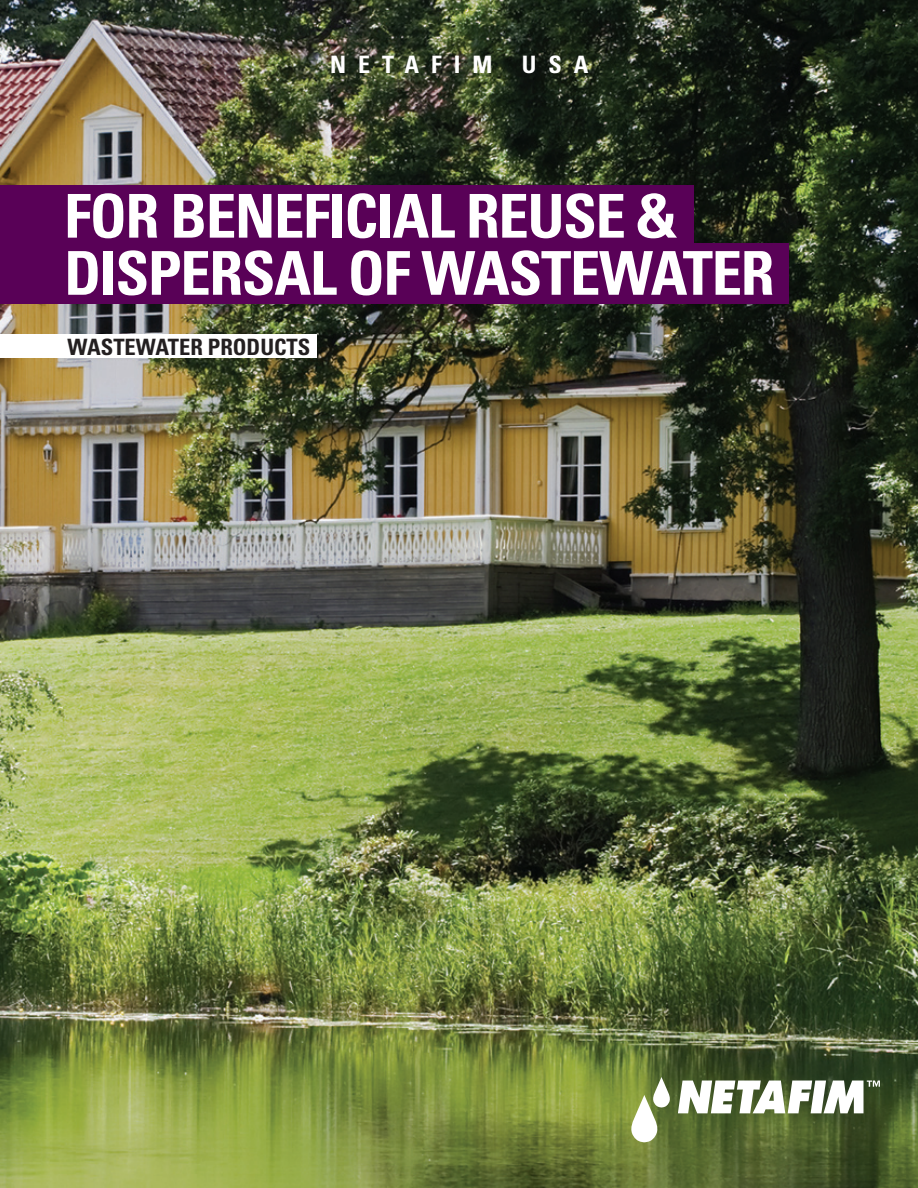
<style>
.page{position:relative;width:918px;height:1188px;background:#fff}
.page>*{position:absolute;margin:0;border:0;box-sizing:border-box;transform-origin:0 0}
.t1{font:700 condensed 60.45px "Univers";letter-spacing:-.02em;color:#fff}
.t2{font:700 condensed 24px "Univers";letter-spacing:.5em;color:#fff}
.t3{font:700 condensed 22.5px "Univers";color:#231f20}
</style>
<div class="page">
<img style="left:0;top:0;width:918px;height:1188px">
<div style="left:0;top:243px;width:788px;height:60px;background:#590157"></div>
<div style="left:0;top:185px;width:694px;height:60px;background:#590157"></div>
<svg style="left:678px;top:1081px;width:202px;height:32px"></svg>
<svg style="left:631px;top:1077px;width:39px;height:65px"></svg>
<div style="left:0;top:334px;width:316px;height:24px;background:#fff"></div>
<p class="t2" style="left:330px;top:50px;width:260px">NETAFIM USA</p>
<p class="t1" style="left:64px;top:179px;width:615px">FOR BENEFICIAL REUSE &amp;</p>
<p class="t1" style="left:64px;top:236px;width:712px">DISPERSAL OF WASTEWATER</p>
<p class="t3" style="left:68px;top:333px;width:244px">WASTEWATER PRODUCTS</p>
</div>
